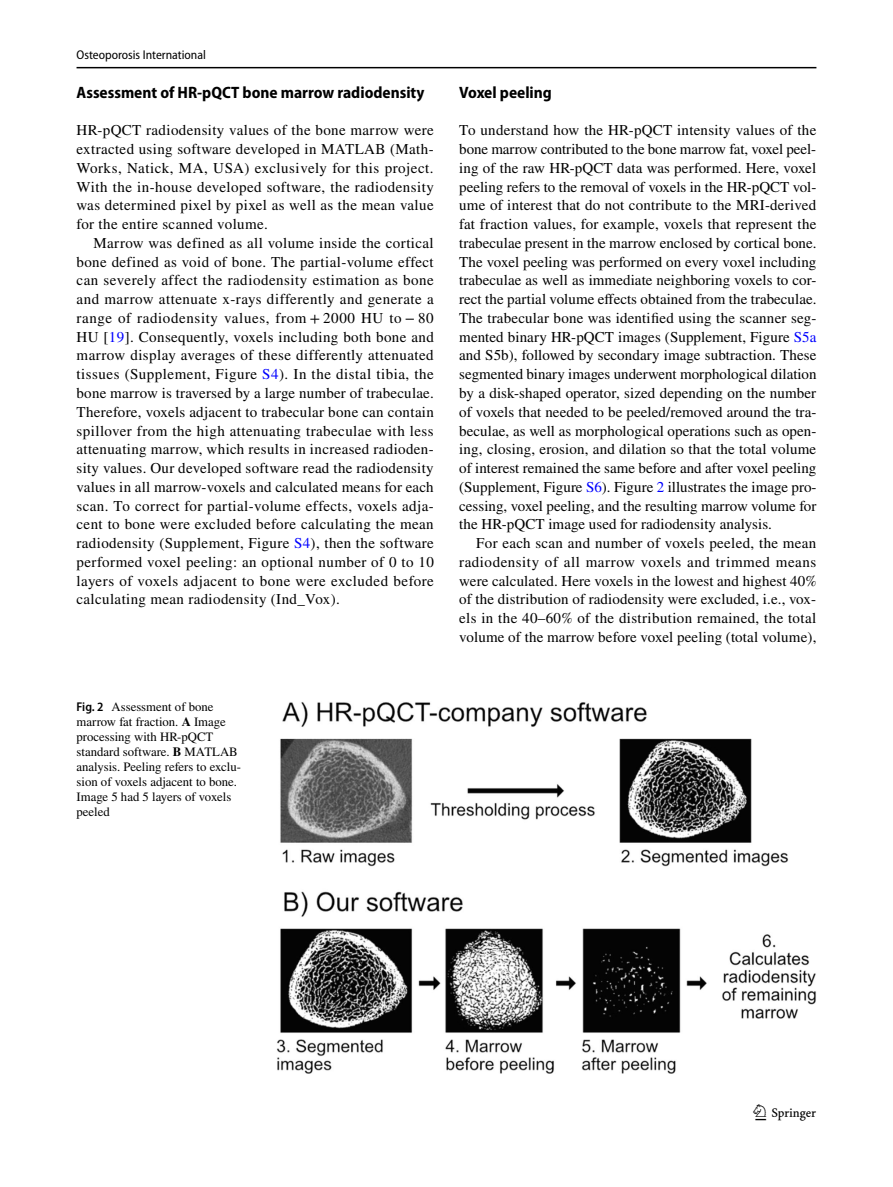
<style>
.page{position:relative;width:893px;height:1187px;background:#fff}
.page>*{position:absolute;margin:0;border:0;box-sizing:border-box;transform-origin:0 0}
.t1{font:22.5px "Springnew Regular 3";color:#000}
.t2{font:700 semi-condensed 16.5px "Myriad Pro";color:#000}
.t3{font:15px/18.8px "STIX";letter-spacing:.01em;color:#000;text-align:justify}
.t4{font:12.75px/15px "STIX";color:#000}
.t5{font:semi-condensed 12.75px "Myriad Pro";color:#000}
.s1{font-style:italic}
.s2{color:#00f}
.s3{font-family:"Myriad Pro";font-weight:600;font-stretch:semi-condensed}
.s4{font-weight:700}
</style>
<div class="page">
<hr style="left:77px;top:67px;width:739px;height:1px;background:#000">
<img style="left:277px;top:702px;width:539px;height:371px">
<p class="t5" style="left:77px;top:48px;width:131px">Osteoporosis International</p>
<p class="t2" style="left:77px;top:83px;width:349px">Assessment of HR<span class="s1">‑</span>pQCT bone marrow radiodensity</p>
<p class="t3" style="left:77px;top:122px;width:359px">HR-pQCT radiodensity values of the bone marrow were extracted using software developed in MATLAB (Math-Works, Natick, MA, USA) exclusively for this project.<br>With the in-house developed software, the radiodensity was determined pixel by pixel as well as the mean value for the entire scanned volume.</p>
<p class="t3" style="left:77px;top:234px;width:359px;text-indent:17px">Marrow was defined as all volume inside the cortical bone defined as void of bone. The partial-volume effect can severely affect the radiodensity estimation as bone and marrow attenuate x-rays differently and generate a range of radiodensity values, from + 2000 HU to − 80<br>HU [<span class="s2">19</span>]. Consequently, voxels including both bone and marrow display averages of these differently attenuated tissues (Supplement, Figure <span class="s2">S4</span>). In the distal tibia, the bone marrow is traversed by a large number of trabeculae.<br>Therefore, voxels adjacent to trabecular bone can contain spillover from the high attenuating trabeculae with less attenuating marrow, which results in increased radioden&shy;sity values. Our developed software read the radiodensity values in all marrow-voxels and calculated means for each scan. To correct for partial-volume effects, voxels adja&shy;cent to bone were excluded before calculating the mean radiodensity (Supplement, Figure <span class="s2">S4</span>), then the software performed voxel peeling: an optional number of 0 to 10 layers of voxels adjacent to bone were excluded before calculating mean radiodensity (Ind_Vox).</p>
<p class="t4" style="left:77px;top:700px;width:166px"><span class="s3">Fig. 2</span> Assessment of bone marrow fat fraction. <span class="s4">A</span> Image processing with HR-pQCT standard software. <span class="s4">B</span> MATLAB analysis. Peeling refers to exclu&shy;sion of voxels adjacent to bone.<br>Image 5 had 5 layers of voxels peeled</p>
<p class="t2" style="left:459px;top:83px;width:94px">Voxel peeling</p>
<p class="t3" style="left:459px;top:122px;width:359px">To understand how the HR-pQCT intensity values of the bone marrow contributed to the bone marrow fat, voxel peel&shy;ing of the raw HR-pQCT data was performed. Here, voxel peeling refers to the removal of voxels in the HR-pQCT vol&shy;ume of interest that do not contribute to the MRI-derived fat fraction values, for example, voxels that represent the trabeculae present in the marrow enclosed by cortical bone.<br>The voxel peeling was performed on every voxel including trabeculae as well as immediate neighboring voxels to cor&shy;rect the partial volume effects obtained from the trabeculae.<br>The trabecular bone was identified using the scanner seg&shy;mented binary HR-pQCT images (Supplement, Figure <span class="s2">S5a </span>and S5b), followed by secondary image subtraction. These segmented binary images underwent morphological dilation by a disk-shaped operator, sized depending on the number of voxels that needed to be peeled/removed around the tra&shy;beculae, as well as morphological operations such as open&shy;ing, closing, erosion, and dilation so that the total volume of interest remained the same before and after voxel peeling (Supplement, Figure <span class="s2">S6</span>). Figure <span class="s2">2</span> illustrates the image pro&shy;cessing, voxel peeling, and the resulting marrow volume for the HR-pQCT image used for radiodensity analysis.</p>
<p class="t3" style="left:459px;top:534px;width:359px;text-indent:17px">For each scan and number of voxels peeled, the mean radiodensity of all marrow voxels and trimmed means were calculated. Here voxels in the lowest and highest 40% of the distribution of radiodensity were excluded, i.e., vox&shy;els in the 40–60% of the distribution remained, the total volume of the marrow before voxel peeling (total volume),</p>
<h1 class="t1" style="left:755px;top:1104px;width:62px">1 3</h1>
</div>
